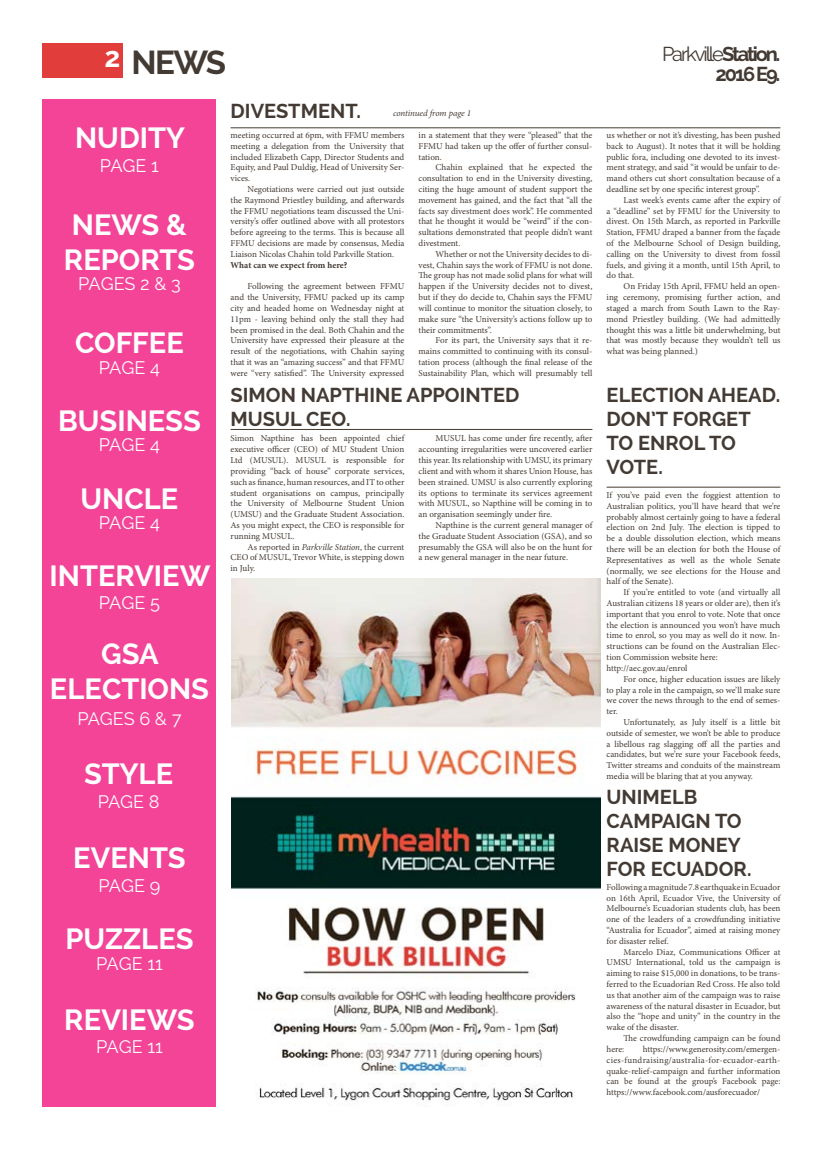
<style>
.page{position:relative;width:823px;height:1149px;background:#fff}
.page>*{position:absolute;margin:0;border:0;box-sizing:border-box;transform-origin:0 0}
.t1{font:700 33px "Raleway";color:#433a33}
.t2{font:700 29px/34.8px "Raleway";color:#fff}
.t3{font:700 28px "Raleway";color:#fff}
.t4{font:700 20px/24px "Raleway";color:#433a33}
.t5{font:18px "Raleway";color:#fff}
.t6{font:9px/10.8px "Minion Pro";color:#433a33;text-align:justify}
.t7{font:700 9px "Minion Pro";letter-spacing:-.005em;color:#433a33}
.t8{font:italic 9px "Minion Pro";letter-spacing:-.01em;color:#433a33}
.s1{font-weight:400}
.s2{font-style:italic}
</style>
<div class="page">
<div style="left:43px;top:43px;width:80px;height:34px;background:#e13e3b"></div>
<div style="left:43px;top:99px;width:173px;height:1007px;background:#f34497"></div>
<img style="left:231px;top:578px;width:369px;height:524px">
<hr style="left:230px;top:127px;width:550px;height:1px;background:#433a33">
<hr style="left:606px;top:486px;width:174px;height:1px;background:#433a33">
<hr style="left:230px;top:429px;width:362px;height:1px;background:#433a33">
<h3 class="t3" style="left:104px;top:41px;width:17px">2</h3>
<h1 class="t1" style="left:131px;top:43px;width:96px">NEWS</h1>
<h3 class="t4" style="left:661px;top:44px;width:120px;line-height:20px;text-align:right"><span class="s1">Parkville</span>Station.<br>2016 E9.</h3>
<h3 class="t4" style="left:230px;top:99px;width:132px">DIVESTMENT.</h3>
<p class="t8" style="left:393px;top:107px;width:79px">continued from page 1</p>
<h2 class="t2" style="left:75px;top:121px;width:111px">NUDITY</h2>
<h3 class="t5" style="left:100px;top:155px;width:60px">PAGE 1</h3>
<h2 class="t2" style="left:64px;top:207px;width:133px">NEWS &amp;<br>REPORTS</h2>
<h3 class="t5" style="left:78px;top:273px;width:104px">PAGES 2 &amp; 3</h3>
<h2 class="t2" style="left:75px;top:325px;width:110px">COFFEE</h2>
<h3 class="t5" style="left:99px;top:357px;width:62px">PAGE 4</h3>
<h2 class="t2" style="left:58px;top:403px;width:144px">BUSINESS</h2>
<h3 class="t5" style="left:99px;top:434px;width:62px">PAGE 4</h3>
<h2 class="t2" style="left:80px;top:481px;width:99px">UNCLE</h2>
<h3 class="t5" style="left:99px;top:512px;width:62px">PAGE 4</h3>
<h2 class="t2" style="left:50px;top:558px;width:162px">INTERVIEW</h2>
<h3 class="t5" style="left:99px;top:591px;width:63px">PAGE 5</h3>
<h2 class="t2" style="left:50px;top:636px;width:161px;text-align:center">GSA<br>ELECTIONS</h2>
<h3 class="t5" style="left:77px;top:708px;width:106px">PAGES 6 &amp; 7</h3>
<h2 class="t2" style="left:84px;top:756px;width:90px">STYLE</h2>
<h3 class="t5" style="left:98px;top:791px;width:63px">PAGE 8</h3>
<h2 class="t2" style="left:73px;top:840px;width:114px">EVENTS</h2>
<h3 class="t5" style="left:98px;top:875px;width:63px">PAGE 9</h3>
<h2 class="t2" style="left:65px;top:921px;width:130px">PUZZLES</h2>
<h3 class="t5" style="left:96px;top:952px;width:68px">PAGE 11</h3>
<h2 class="t2" style="left:64px;top:1001px;width:132px">REVIEWS</h2>
<h3 class="t5" style="left:96px;top:1036px;width:68px">PAGE 11</h3>
<p class="t6" style="left:230px;top:130px;width:175px">meeting occurred at 6pm, with FFMU members meeting a delegation from the University that included Elizabeth Capp, Director Students and Equity, and Paul Duldig, Head of University Ser&shy;vices.</p>
<p class="t6" style="left:230px;top:184px;width:175px;text-indent:17px">Negotiations were carried out just outside the Raymond Priestley building, and afterwards the FFMU negotiations team discussed the Uni&shy;versity’s offer outlined above with all protestors before agreeing to the terms. This is because all FFMU decisions are made by consensus, Media Liaison Nicolas Chahin told Parkville Station.</p>
<p class="t7" style="left:230px;top:258px;width:118px">What can we expect from here?</p>
<p class="t6" style="left:230px;top:281px;width:175px;text-indent:17px">Following the agreement between FFMU and the University, FFMU packed up its camp city and headed home on Wednesday night at 11pm - leaving behind only the stall they had been promised in the deal. Both Chahin and the University have expressed their pleasure at the result of the negotiations, with Chahin saying that it was an “amazing success” and that FFMU were “very satisfied”. The University expressed</p>
<p class="t6" style="left:418px;top:130px;width:175px">in a statement that they were “pleased” that the FFMU had taken up the offer of further consul&shy;tation.</p>
<p class="t6" style="left:418px;top:162px;width:175px;text-indent:17px">Chahin explained that he expected the consultation to end in the University divesting, citing the huge amount of student support the movement has gained, and the fact that “all the facts say divestment does work”. He commented that he thought it would be “weird” if the con&shy;sultations demonstrated that people didn’t want divestment.</p>
<p class="t6" style="left:418px;top:248px;width:175px;text-indent:17px">Whether or not the University decides to di&shy;vest, Chahin says the work of FFMU is not done.<br>The group has not made solid plans for what will happen if the University decides not to divest, but if they do decide to, Chahin says the FFMU will continue to monitor the situation closely, to make sure “the University’s actions follow up to their commitments”.</p>
<p class="t6" style="left:418px;top:335px;width:175px;text-indent:17px">For its part, the University says that it re&shy;mains committed to continuing with its consul&shy;tation process (although the final release of the Sustainability Plan, which will presumably tell</p>
<p class="t6" style="left:606px;top:130px;width:175px">us whether or not it’s divesting, has been pushed back to August). It notes that it will be holding public fora, including one devoted to its invest&shy;ment strategy, and said “it would be unfair to de&shy;mand others cut short consultation because of a deadline set by one specific interest group”.</p>
<p class="t6" style="left:606px;top:194px;width:175px;text-indent:17px">Last week’s events came after the expiry of a “deadline” set by FFMU for the University to divest. On 15th March, as reported in Parkville Station, FFMU draped a banner from the façade of the Melbourne School of Design building, calling on the University to divest from fossil fuels, and giving it a month, until 15th April, to do that.</p>
<p class="t6" style="left:606px;top:281px;width:175px;text-indent:17px">On Friday 15th April, FFMU held an open&shy;ing ceremony, promising further action, and staged a march from South Lawn to the Ray&shy;mond Priestley building. (We had admittedly thought this was a little bit underwhelming, but that was mostly because they wouldn’t tell us what was being planned.)</p>
<h3 class="t4" style="left:230px;top:382px;width:290px">SIMON NAPTHINE APPOINTED<br>MUSUL CEO.</h3>
<h3 class="t4" style="left:606px;top:382px;width:175px">ELECTION AHEAD.<br>DON’T FORGET<br>TO ENROL TO<br>VOTE.</h3>
<p class="t6" style="left:230px;top:433px;width:175px">Simon Napthine has been appointed chief executive officer (CEO) of MU Student Union Ltd (MUSUL). MUSUL is responsible for providing “back of house” corporate services, such as finance, human resources, and IT to other student organisations on campus, principally the University of Melbourne Student Union (UMSU) and the Graduate Student Association.<br>As you might expect, the CEO is responsible for running MUSUL.</p>
<p class="t6" style="left:230px;top:541px;width:175px;text-indent:17px">As reported in <span class="s2">Parkville Station</span>, the current CEO of MUSUL, Trevor White, is stepping down in July.</p>
<p class="t6" style="left:418px;top:433px;width:175px;text-indent:17px">MUSUL has come under fire recently, after accounting irregularities were uncovered earlier this year. Its relationship with UMSU, its primary client and with whom it shares Union House, has been strained. UMSU is also currently exploring its options to terminate its services agreement with MUSUL, so Napthine will be coming in to an organisation seemingly under fire.</p>
<p class="t6" style="left:418px;top:519px;width:175px;text-indent:17px">Napthine is the current general manager of the Graduate Student Association (GSA), and so presumably the GSA will also be on the hunt for a new general manager in the near future.</p>
<p class="t6" style="left:606px;top:489px;width:175px">If you’ve paid even the foggiest attention to Australian politics, you’ll have heard that we’re probably almost certainly going to have a federal election on 2nd July. The election is tipped to be a double dissolution election, which means there will be an election for both the House of Representatives as well as the whole Senate (normally, we see elections for the House and half of the Senate).</p>
<p class="t6" style="left:606px;top:587px;width:175px;text-align:left;text-indent:17px">If you’re entitled to vote (and virtually all Australian citizens 18 years or older are), then it’s important that you enrol to vote. Note that once the election is announced you won’t have much time to enrol, so you may as well do it now. In&shy;structions can be found on the Australian Elec&shy;tion Commission website here: http://aec.gov.au/enrol</p>
<p class="t6" style="left:606px;top:673px;width:175px;text-indent:17px">For once, higher education issues are likely to play a role in the campaign, so we’ll make sure we cover the news through to the end of semes&shy;ter.</p>
<p class="t6" style="left:606px;top:716px;width:175px;text-indent:17px">Unfortunately, as July itself is a little bit outside of semester, we won’t be able to produce a libellous rag slagging off all the parties and candidates, but we’re sure your Facebook feeds, Twitter streams and conduits of the mainstream media will be blaring that at you anyway.</p>
<h3 class="t4" style="left:606px;top:784px;width:146px">UNIMELB<br>CAMPAIGN TO<br>RAISE MONEY<br>FOR ECUADOR.</h3>
<p class="t6" style="left:606px;top:881px;width:175px">Following a magnitude 7.8 earthquake in Ecuador on 16th April, Ecuador Vive, the University of Melbourne’s Ecuadorian students club, has been one of the leaders of a crowdfunding initiative “Australia for Ecuador”, aimed at raising money for disaster relief.</p>
<p class="t6" style="left:606px;top:946px;width:175px;text-indent:17px">Marcelo Diaz, Communications Officer at UMSU International, told us the campaign is aiming to raise $15,000 in donations, to be trans&shy;ferred to the Ecuadorian Red Cross. He also told us that another aim of the campaign was to raise awareness of the natural disaster in Ecuador, but also the “hope and unity” in the country in the wake of the disaster.</p>
<p class="t6" style="left:606px;top:1032px;width:175px;text-indent:17px">The crowdfunding campaign can be found here:</p>
<p class="t6" style="left:606px;top:1043px;width:175px;text-indent:36px">https://www.generosity.com/emergen&shy;cies-fundraising/australia-for-ecuador-earth&shy;quake-relief-campaign and further information can be found at the group’s Facebook page: https://www.facebook.com/ausforecuador/</p>
</div>
